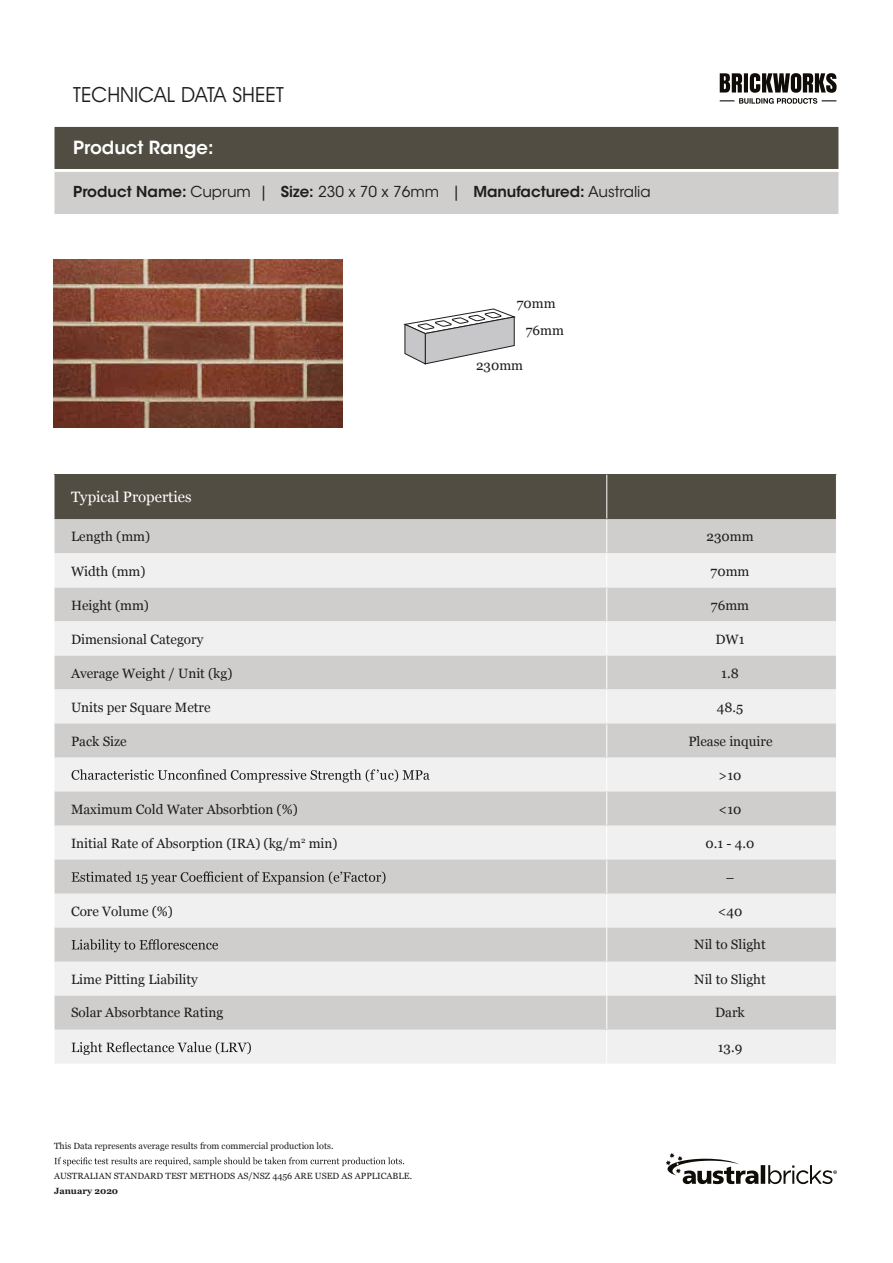
<style>
.page{position:relative;width:893px;height:1263px;background:#fff}
.page>*{position:absolute;margin:0;border:0;box-sizing:border-box;transform-origin:0 0}
.t1{font:21px "Avant Garde IT Cby BT";color:#1d1d1b}
.t2{font:600 18px "ITC Avant Garde Std";color:#fff}
.t3{font:600 15px "ITC Avant Garde Std";color:#1d1d1b}
.t4{font:15px "Georgia";color:#fff}
.t5{font:13.5px/27px "Georgia";color:#1d1d1b}
.t6{font:9px "Georgia";color:#1d1d1b}
.t7{font:700 9px "Georgia";color:#1d1d1b}
.s1{font-weight:400}
</style>
<div class="page">
<svg style="left:720px;top:73px;width:117px;height:31px"></svg>
<svg style="left:666px;top:1153px;width:171px;height:31px"></svg>
<svg style="left:54px;top:1157px;width:350px;height:9px"></svg>
<div style="left:54px;top:126px;width:785px;height:44px;background:#514d42;border:1px solid #fff"></div>
<div style="left:54px;top:171px;width:785px;height:44px;background:#d0cdcd;border:1px solid #fff"></div>
<img style="left:54px;top:259px;width:289px;height:168px">
<div style="left:54px;top:474px;width:782px;height:45px;background:#514d42"></div>
<div style="left:55px;top:519px;width:781px;height:34px;background:#d0cdcd"></div>
<svg style="left:55px;top:553px;width:781px;height:511px;fill:#f0f0f1"></svg>
<div style="left:55px;top:689px;width:781px;height:34px;background:#f0f0f1"></div>
<svg style="left:55px;top:723px;width:781px;height:307px;fill:#d0cdcd"></svg>
<hr style="left:54px;top:475px;width:1px;height:44px;background:#fff">
<hr style="left:607px;top:475px;width:1px;height:44px;background:#fff">
<hr style="left:607px;top:520px;width:1px;height:33px;background:#fff">
<hr style="left:607px;top:588px;width:1px;height:33px;background:#fff">
<hr style="left:607px;top:656px;width:1px;height:33px;background:#fff">
<hr style="left:607px;top:690px;width:1px;height:33px;background:#fff">
<hr style="left:607px;top:758px;width:1px;height:33px;background:#fff">
<hr style="left:607px;top:826px;width:1px;height:33px;background:#fff">
<hr style="left:607px;top:554px;width:1px;height:33px;background:#fff">
<hr style="left:607px;top:622px;width:1px;height:33px;background:#fff">
<hr style="left:607px;top:724px;width:1px;height:33px;background:#fff">
<hr style="left:607px;top:792px;width:1px;height:33px;background:#fff">
<hr style="left:607px;top:860px;width:1px;height:33px;background:#fff">
<hr style="left:607px;top:894px;width:1px;height:33px;background:#fff">
<hr style="left:607px;top:962px;width:1px;height:33px;background:#fff">
<hr style="left:607px;top:928px;width:1px;height:33px;background:#fff">
<hr style="left:607px;top:996px;width:1px;height:33px;background:#fff">
<hr style="left:607px;top:1030px;width:1px;height:33px;background:#fff">
<svg style="left:72px;top:769px;width:358px;height:13px"></svg>
<svg style="left:72px;top:871px;width:314px;height:13px;background:#acaaa9"></svg>
<svg style="left:72px;top:939px;width:146px;height:13px;background:#aaa8a7"></svg>
<svg style="left:72px;top:1042px;width:179px;height:13px"></svg>
<svg style="left:403px;top:308px;width:112px;height:57px"></svg>
<h1 class="t1" style="left:73px;top:82px;width:212px">TECHNICAL DATA SHEET</h1>
<h2 class="t2" style="left:73px;top:136px;width:142px">Product Range:</h2>
<p class="t3" style="left:73px;top:182px;width:579px">Product Name: <span class="s1">Cuprum |</span> Size: <span class="s1">230 x 70 x 76mm |</span> Manufactured: <span class="s1">Australia</span></p>
<p class="t5" style="left:526px;top:289px;width:40px;text-indent:-9px">70mm<br>76mm</p>
<p class="t5" style="left:476px;top:351px;width:49px">230mm</p>
<p class="t4" style="left:71px;top:486px;width:122px">Typical Properties</p>
<p class="t5" style="left:71px;top:523px;width:81px">Length (mm)</p>
<p class="t5" style="left:706px;top:523px;width:49px">230mm</p>
<p class="t5" style="left:71px;top:557px;width:76px">Width (mm)</p>
<p class="t5" style="left:711px;top:557px;width:40px">70mm</p>
<p class="t5" style="left:71px;top:591px;width:80px">Height (mm)</p>
<p class="t5" style="left:711px;top:591px;width:40px">76mm</p>
<p class="t5" style="left:71px;top:625px;width:134px">Dimensional Category</p>
<p class="t5" style="left:715px;top:625px;width:31px">DW1</p>
<p class="t5" style="left:71px;top:659px;width:163px">Average Weight / Unit (kg)</p>
<p class="t5" style="left:721px;top:659px;width:19px">1.8</p>
<p class="t5" style="left:71px;top:693px;width:141px">Units per Square Metre</p>
<p class="t5" style="left:717px;top:693px;width:28px">48.5</p>
<p class="t5" style="left:71px;top:727px;width:57px">Pack Size</p>
<p class="t5" style="left:688px;top:727px;width:86px">Please inquire</p>
<p class="t5" style="left:719px;top:761px;width:24px">&gt;10</p>
<p class="t5" style="left:71px;top:795px;width:228px">Maximum Cold Water Absorbtion (%)</p>
<p class="t5" style="left:719px;top:795px;width:24px">&lt;10</p>
<p class="t5" style="left:71px;top:829px;width:268px">Initial Rate of Absorption (IRA) (kg/m<sup>2</sup> min)</p>
<p class="t5" style="left:706px;top:829px;width:50px">0.1 - 4.0</p>
<p class="t5" style="left:726px;top:863px;width:10px">–</p>
<p class="t5" style="left:71px;top:897px;width:103px">Core Volume (%)</p>
<p class="t5" style="left:718px;top:897px;width:26px">&lt;40</p>
<p class="t5" style="left:694px;top:931px;width:73px">Nil to Slight</p>
<p class="t5" style="left:71px;top:965px;width:128px">Lime Pitting Liability</p>
<p class="t5" style="left:694px;top:965px;width:73px">Nil to Slight</p>
<p class="t5" style="left:71px;top:999px;width:154px">Solar Absorbtance Rating</p>
<p class="t5" style="left:715px;top:999px;width:31px">Dark</p>
<p class="t5" style="left:718px;top:1033px;width:26px">13.9</p>
<p class="t6" style="left:54px;top:1139px;width:281px">This Data represents average results from commercial production lots.</p>
<p class="t6" style="left:54px;top:1169px;width:360px">AUSTRALIAN STANDARD TEST METHODS AS/NSZ 4456 ARE USED AS APPLICABLE.</p>
<p class="t7" style="left:54px;top:1184px;width:66px">January 2020</p>
</div>
